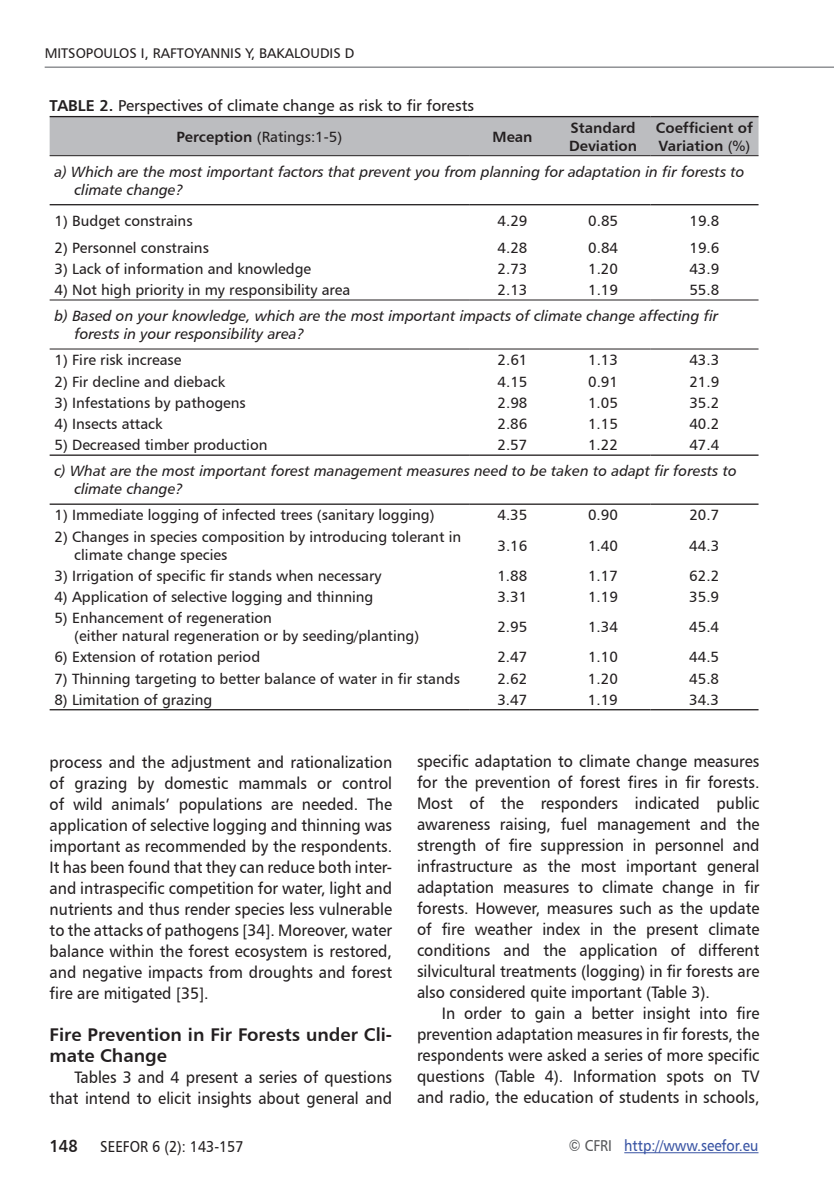
<style>
.page{position:relative;width:834px;height:1191px;background:#fff}
.page>*{position:absolute;margin:0;border:0;box-sizing:border-box;transform-origin:0 0}
.t1{font:18.38px/21px "Humanist 777 BT Bold B";color:#231f20}
.t2{font:17.5px "Humanist 777 BT Bold B";color:#231f20;scale:.9 1}
.t3{font:16.62px/21px "Humanist 777 BT Roman B";color:#231f20;text-align:justify;scale:.94 1}
.t4{font:15.75px "Humanist 777 BT Roman B";color:#231f20}
.t5{font:15.75px "Humanist 777 BT Roman B";color:#3853a3;scale:.9 1}
.t6{font:15.75px "Humanist 777 BT Roman B";color:#231f20;scale:.9 1}
.t7{font:14.88px/17.8px "Humanist 777 BT Roman B";color:#231f20}
.t8{font:14.88px/17.8px "Humanist 777 BT Italic B";color:#231f20}
.t9{font:14.88px/17.8px "Humanist 777 BT Bold B";color:#231f20}
.t10{font:14px "Humanist 777 BT Roman B";color:#231f20}
.s1{font-family:"Humanist 777 BT Bold B"}
.s2{font-family:"Humanist 777 BT Roman B"}
.s3{color:#57585a}
</style>
<div class="page">
<hr style="left:45px;top:67px;width:788px;height:1px;background:#808285">
<hr style="left:624px;top:1152px;width:134px;height:1px;background:#3853a3">
<div style="left:50px;top:117px;width:708px;height:38px;background:#bcbdc0"></div>
<hr style="left:50px;top:116px;width:419px;height:1px;background:#231f20">
<hr style="left:469px;top:116px;width:87px;height:1px;background:#231f20">
<hr style="left:556px;top:116px;width:94px;height:1px;background:#231f20">
<hr style="left:650px;top:116px;width:108px;height:1px;background:#231f20">
<hr style="left:50px;top:155px;width:419px;height:1px;background:#231f20">
<hr style="left:469px;top:155px;width:87px;height:1px;background:#231f20">
<hr style="left:556px;top:155px;width:94px;height:1px;background:#231f20">
<hr style="left:650px;top:155px;width:108px;height:1px;background:#231f20">
<hr style="left:50px;top:204px;width:419px;height:1px;background:#231f20">
<hr style="left:469px;top:204px;width:87px;height:1px;background:#231f20">
<hr style="left:556px;top:204px;width:94px;height:1px;background:#231f20">
<hr style="left:650px;top:204px;width:108px;height:1px;background:#231f20">
<hr style="left:50px;top:299px;width:419px;height:1px;background:#231f20">
<hr style="left:469px;top:299px;width:87px;height:1px;background:#231f20">
<hr style="left:556px;top:299px;width:94px;height:1px;background:#231f20">
<hr style="left:650px;top:299px;width:108px;height:1px;background:#231f20">
<hr style="left:50px;top:348px;width:419px;height:1px;background:#231f20">
<hr style="left:469px;top:348px;width:87px;height:1px;background:#231f20">
<hr style="left:556px;top:348px;width:94px;height:1px;background:#231f20">
<hr style="left:650px;top:348px;width:108px;height:1px;background:#231f20">
<hr style="left:50px;top:454px;width:419px;height:2px;background:#231f20">
<hr style="left:469px;top:454px;width:87px;height:2px;background:#231f20">
<hr style="left:556px;top:454px;width:94px;height:2px;background:#231f20">
<hr style="left:650px;top:454px;width:108px;height:2px;background:#231f20">
<hr style="left:50px;top:503px;width:419px;height:2px;background:#231f20">
<hr style="left:469px;top:503px;width:87px;height:2px;background:#231f20">
<hr style="left:556px;top:503px;width:94px;height:2px;background:#231f20">
<hr style="left:650px;top:503px;width:108px;height:2px;background:#231f20">
<hr style="left:50px;top:709px;width:419px;height:1px;background:#231f20">
<hr style="left:469px;top:709px;width:87px;height:1px;background:#231f20">
<hr style="left:556px;top:709px;width:94px;height:1px;background:#231f20">
<hr style="left:650px;top:709px;width:108px;height:1px;background:#231f20">
<p class="t10" style="left:45px;top:45px;width:311px">MITSOPOULOS I, RAFTOYANNIS Y, BAKALOUDIS D</p>
<p class="t4" style="left:50px;top:96px;width:426px"><span class="s1">TABLE 2.</span> Perspectives of climate change as risk to fir forests</p>
<p class="t7" style="left:176px;top:127px;width:167px"><span class="s1">Perception</span> (Ratings:1-5)</p>
<p class="t9" style="left:492px;top:127px;width:41px">Mean</p>
<p class="t9" style="left:569px;top:118px;width:69px">Standard<br>Deviation</p>
<p class="t9" style="left:655px;top:118px;width:99px">Coefficient of<br>Variation <span class="s2">(%)</span></p>
<p class="t8" style="left:74px;top:162px;width:671px;text-indent:-20px">a) Which are the most important factors that prevent you from planning for adaptation in fir forests to climate change?</p>
<p class="t7" style="left:55px;top:212px;width:139px">1) Budget constrains</p>
<p class="t7" style="left:497px;top:212px;width:31px">4.29</p>
<p class="t7" style="left:588px;top:212px;width:31px">0.85</p>
<p class="t7" style="left:689px;top:212px;width:31px">19.8</p>
<p class="t7" style="left:55px;top:238px;width:156px">2) Personnel constrains</p>
<p class="t7" style="left:497px;top:238px;width:31px">4.28</p>
<p class="t7" style="left:588px;top:238px;width:31px">0.84</p>
<p class="t7" style="left:689px;top:238px;width:31px">19.6</p>
<p class="t7" style="left:55px;top:259px;width:258px">3) Lack of information and knowledge</p>
<p class="t7" style="left:497px;top:259px;width:31px">2.73</p>
<p class="t7" style="left:588px;top:259px;width:31px">1.20</p>
<p class="t7" style="left:689px;top:259px;width:31px">43.9</p>
<p class="t7" style="left:55px;top:281px;width:297px">4) Not high priority in my responsibility area</p>
<p class="t7" style="left:497px;top:281px;width:31px">2.13</p>
<p class="t7" style="left:588px;top:281px;width:31px">1.19</p>
<p class="t7" style="left:689px;top:281px;width:31px">55.8</p>
<p class="t8" style="left:74px;top:307px;width:645px;text-indent:-20px">b) Based on your knowledge, which are the most important impacts of climate change affecting fir forests in your responsibility area?</p>
<p class="t7" style="left:55px;top:351px;width:128px">1) Fire risk increase</p>
<p class="t7" style="left:497px;top:351px;width:31px">2.61</p>
<p class="t7" style="left:588px;top:351px;width:31px">1.13</p>
<p class="t7" style="left:689px;top:351px;width:31px">43.3</p>
<p class="t7" style="left:55px;top:372px;width:172px">2) Fir decline and dieback</p>
<p class="t7" style="left:497px;top:372px;width:31px">4.15</p>
<p class="t7" style="left:588px;top:372px;width:31px">0.91</p>
<p class="t7" style="left:689px;top:372px;width:31px">21.9</p>
<p class="t7" style="left:54px;top:393px;width:193px">3) Infestations by pathogens</p>
<p class="t7" style="left:497px;top:393px;width:31px">2.98</p>
<p class="t7" style="left:588px;top:393px;width:31px">1.05</p>
<p class="t7" style="left:689px;top:393px;width:31px">35.2</p>
<p class="t7" style="left:54px;top:414px;width:110px">4) Insects attack</p>
<p class="t7" style="left:497px;top:414px;width:31px">2.86</p>
<p class="t7" style="left:588px;top:414px;width:31px">1.15</p>
<p class="t7" style="left:689px;top:414px;width:31px">40.2</p>
<p class="t7" style="left:54px;top:436px;width:214px">5) Decreased timber production</p>
<p class="t7" style="left:497px;top:436px;width:31px">2.57</p>
<p class="t7" style="left:588px;top:436px;width:31px">1.22</p>
<p class="t7" style="left:689px;top:436px;width:31px">47.4</p>
<p class="t8" style="left:74px;top:462px;width:664px;text-indent:-20px">c) What are the most important forest management measures need to be taken to adapt fir forests to climate change?</p>
<p class="t7" style="left:54px;top:506px;width:381px">1) Immediate logging of infected trees (sanitary logging)</p>
<p class="t7" style="left:497px;top:506px;width:31px">4.35</p>
<p class="t7" style="left:588px;top:506px;width:31px">0.90</p>
<p class="t7" style="left:689px;top:506px;width:31px">20.7</p>
<p class="t7" style="left:74px;top:527px;width:388px;text-indent:-20px">2) Changes in species composition by introducing tolerant in climate change species</p>
<p class="t7" style="left:497px;top:536px;width:31px">3.16</p>
<p class="t7" style="left:588px;top:536px;width:31px">1.40</p>
<p class="t7" style="left:689px;top:536px;width:31px">44.3</p>
<p class="t7" style="left:54px;top:566px;width:328px">3) Irrigation of specific fir stands when necessary</p>
<p class="t7" style="left:497px;top:566px;width:31px">1.88</p>
<p class="t7" style="left:588px;top:566px;width:31px">1.17</p>
<p class="t7" style="left:689px;top:566px;width:31px">62.2</p>
<p class="t7" style="left:54px;top:587px;width:320px">4) Application of selective logging and thinning</p>
<p class="t7" style="left:497px;top:587px;width:31px">3.31</p>
<p class="t7" style="left:588px;top:587px;width:31px">1.19</p>
<p class="t7" style="left:689px;top:587px;width:31px">35.9</p>
<p class="t7" style="left:74px;top:609px;width:346px;text-indent:-20px">5) Enhancement of regeneration<br>(either natural regeneration or by seeding/planting)</p>
<p class="t7" style="left:497px;top:618px;width:31px">2.95</p>
<p class="t7" style="left:588px;top:618px;width:31px">1.34</p>
<p class="t7" style="left:689px;top:618px;width:31px">45.4</p>
<p class="t7" style="left:54px;top:648px;width:207px">6) Extension of rotation period</p>
<p class="t7" style="left:497px;top:648px;width:31px">2.47</p>
<p class="t7" style="left:588px;top:648px;width:31px">1.10</p>
<p class="t7" style="left:689px;top:648px;width:31px">44.5</p>
<p class="t7" style="left:54px;top:669px;width:407px">7) Thinning targeting to better balance of water in fir stands</p>
<p class="t7" style="left:497px;top:669px;width:31px">2.62</p>
<p class="t7" style="left:588px;top:669px;width:31px">1.20</p>
<p class="t7" style="left:689px;top:669px;width:31px">45.8</p>
<p class="t7" style="left:54px;top:690px;width:159px">8) Limitation of grazing</p>
<p class="t7" style="left:497px;top:690px;width:31px">3.47</p>
<p class="t7" style="left:588px;top:690px;width:31px">1.19</p>
<p class="t7" style="left:689px;top:690px;width:31px">34.3</p>
<p class="t3" style="left:50px;top:751px;width:366px">process and the adjustment and rationalization of grazing by domestic mammals or control of wild animals’ populations are needed. The application of selective logging and thinning was important as recommended by the respondents.<br>It has been found that they can reduce both inter&shy;and intraspecific competition for water, light and nutrients and thus render species less vulnerable to the attacks of pathogens [34]. Moreover, water balance within the forest ecosystem is restored, and negative impacts from droughts and forest fire are mitigated [35].</p>
<p class="t1" style="left:50px;top:1023px;width:344px">Fire Prevention in Fir Forests under Cli&shy;mate Change</p>
<p class="t3" style="left:50px;top:1066px;width:366px;text-align:right">Tables 3 and 4 present a series of questions that intend to elicit insights about general and</p>
<p class="t3" style="left:417px;top:750px;width:366px">specific adaptation to climate change measures for the prevention of forest fires in fir forests.<br>Most of the responders indicated public awareness raising, fuel management and the strength of fire suppression in personnel and infrastructure as the most important general adaptation measures to climate change in fir forests. However, measures such as the update of fire weather index in the present climate conditions and the application of different silvicultural treatments (logging) in fir forests are also considered quite important (Table 3).</p>
<p class="t3" style="left:417px;top:1002px;width:366px;text-indent:25px">In order to gain a better insight into fire prevention adaptation measures in fir forests, the respondents were asked a series of more specific questions (Table 4). Information spots on TV and radio, the education of students in schools,</p>
<p class="t2" style="left:50px;top:1135px;width:33px">148</p>
<p class="t6" style="left:100px;top:1137px;width:161px">SEEFOR 6 (2): 143-157</p>
<p class="t5" style="left:568px;top:1135px;width:212px"><span class="s3">© CFRI</span> http://www.seefor.eu</p>
</div>
